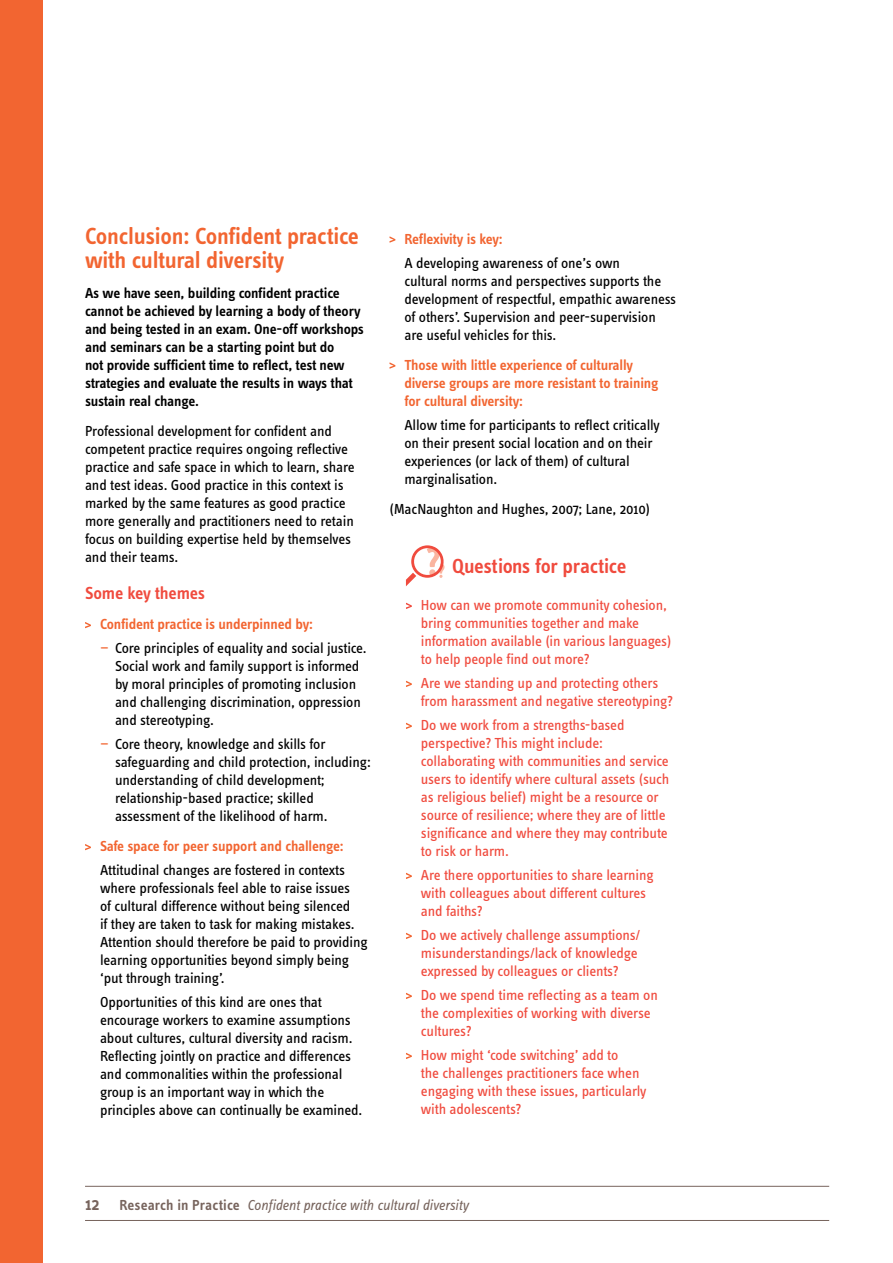
<style>
.page{position:relative;width:893px;height:1263px;background:#fff}
.page>*{position:absolute;margin:0;border:0;box-sizing:border-box;transform-origin:0 0}
.t1{font:600 24px/24px "Info Text Pro";letter-spacing:-.01em;color:#f26531}
.t2{font:600 21px "Info Text Pro";letter-spacing:-.015em;color:#f04b3e}
.t3{font:600 18px "Info Text Pro";letter-spacing:-.01em;color:#f04b3e}
.t4{font:15px/18px "Info Text Pro";letter-spacing:-.01em;color:#000}
.t5{font:15px/18px "Info Text Pro";letter-spacing:-.01em;color:#f04b3e}
.t6{font:600 15px/18px "Info Text Pro";letter-spacing:-.01em;color:#000}
.t7{font:600 15px/18px "Info Text Pro";letter-spacing:-.01em;color:#f26531}
.t8{font:italic 15px "Info Text Pro";letter-spacing:-.01em;color:#77645d}
.s1{color:#f26531}
.s2{font-weight:600;font-style:normal;font-size:18px}
.s3{font-weight:600;font-style:normal}
</style>
<div class="page">
<svg style="left:85px;top:622px;width:6px;height:6px"></svg>
<svg style="left:85px;top:844px;width:6px;height:6px"></svg>
<svg style="left:389px;top:236px;width:6px;height:7px"></svg>
<svg style="left:389px;top:362px;width:6px;height:7px"></svg>
<svg style="left:406px;top:603px;width:6px;height:6px"></svg>
<svg style="left:406px;top:681px;width:6px;height:6px"></svg>
<svg style="left:406px;top:723px;width:6px;height:6px"></svg>
<svg style="left:406px;top:873px;width:6px;height:6px"></svg>
<svg style="left:406px;top:933px;width:6px;height:6px"></svg>
<svg style="left:406px;top:993px;width:6px;height:6px"></svg>
<svg style="left:406px;top:1053px;width:6px;height:6px"></svg>
<svg style="left:406px;top:545px;width:39px;height:41px"></svg>
<hr style="left:85px;top:1220px;width:744px;height:1px;background:#77645d">
<hr style="left:85px;top:1186px;width:744px;height:1px;background:#77645d">
<div style="left:0;top:0;width:43px;height:1263px;background:#f26531"></div>
<h1 class="t1" style="left:85px;top:223px;width:275px">Conclusion: Confident practice with cultural diversity</h1>
<p class="t6" style="left:85px;top:283px;width:280px">As we have seen, building confident practice cannot be achieved by learning a body of theory and being tested in an exam. One-off workshops and seminars can be a starting point but do<br>not provide sufficient time to reflect, test new strategies and evaluate the results in ways that sustain real change.</p>
<p class="t4" style="left:85px;top:421px;width:271px">Professional development for confident and competent practice requires ongoing reflective practice and safe space in which to learn, share and test ideas. Good practice in this context is marked by the same features as good practice more generally and practitioners need to retain focus on building expertise held by themselves and their teams.</p>
<p class="t3" style="left:85px;top:582px;width:122px">Some key themes</p>
<p class="t7" style="left:100px;top:615px;width:214px">Confident practice is underpinned by:</p>
<p class="t4" style="left:115px;top:639px;width:253px;text-indent:-15px"><span class="s1">—</span> Core principles of equality and social justice.<br>Social work and family support is informed by moral principles of promoting inclusion and challenging discrimination, oppression and stereotyping.</p>
<p class="t4" style="left:115px;top:735px;width:257px;text-indent:-15px"><span class="s1">—</span> Core theory, knowledge and skills for safeguarding and child protection, including: understanding of child development; relationship-based practice; skilled assessment of the likelihood of harm.</p>
<p class="t7" style="left:100px;top:837px;width:245px">Safe space for peer support and challenge:</p>
<p class="t4" style="left:100px;top:861px;width:269px">Attitudinal changes are fostered in contexts where professionals feel able to raise issues<br>of cultural difference without being silenced<br>if they are taken to task for making mistakes.<br>Attention should therefore be paid to providing learning opportunities beyond simply being ‘put through training’.</p>
<p class="t4" style="left:100px;top:993px;width:264px">Opportunities of this kind are ones that encourage workers to examine assumptions about cultures, cultural diversity and racism.<br>Reflecting jointly on practice and differences and commonalities within the professional group is an important way in which the principles above can continually be examined.</p>
<p class="t7" style="left:404px;top:229px;width:100px">Reflexivity is key:</p>
<p class="t4" style="left:404px;top:253px;width:273px">A developing awareness of one’s own<br>cultural norms and perspectives supports the development of respectful, empathic awareness of others’. Supervision and peer-supervision are useful vehicles for this.</p>
<p class="t7" style="left:404px;top:355px;width:255px">Those with little experience of culturally diverse groups are more resistant to training for cultural diversity:</p>
<p class="t4" style="left:404px;top:415px;width:257px">Allow time for participants to reflect critically on their present social location and on their experiences (or lack of them) of cultural marginalisation.</p>
<p class="t4" style="left:389px;top:499px;width:262px">(MacNaughton and Hughes, 2007; Lane, 2010)</p>
<h2 class="t2" style="left:452px;top:554px;width:176px">Questions for practice</h2>
<p class="t5" style="left:421px;top:596px;width:252px">How can we promote community cohesion, bring communities together and make information available (in various languages) to help people find out more?</p>
<p class="t5" style="left:421px;top:674px;width:254px">Are we standing up and protecting others from harassment and negative stereotyping?</p>
<p class="t5" style="left:421px;top:716px;width:250px">Do we work from a strengths-based perspective? This might include: collaborating with communities and service users to identify where cultural assets (such as religious belief) might be a resource or source of resilience; where they are of little significance and where they may contribute to risk or harm.</p>
<p class="t5" style="left:421px;top:866px;width:234px">Are there opportunities to share learning with colleagues about different cultures and faiths?</p>
<p class="t5" style="left:421px;top:926px;width:221px">Do we actively challenge assumptions/ misunderstandings/lack of knowledge expressed by colleagues or clients?</p>
<p class="t5" style="left:421px;top:986px;width:238px">Do we spend time reflecting as a team on the complexities of working with diverse cultures?</p>
<p class="t5" style="left:421px;top:1046px;width:227px">How might ‘code switching’ add to<br>the challenges practitioners face when engaging with these issues, particularly with adolescents?</p>
<p class="t8" style="left:85px;top:1196px;width:385px"><span class="s2">12</span> <span class="s3">Research in Practice</span> Confident practice with cultural diversity</p>
</div>
